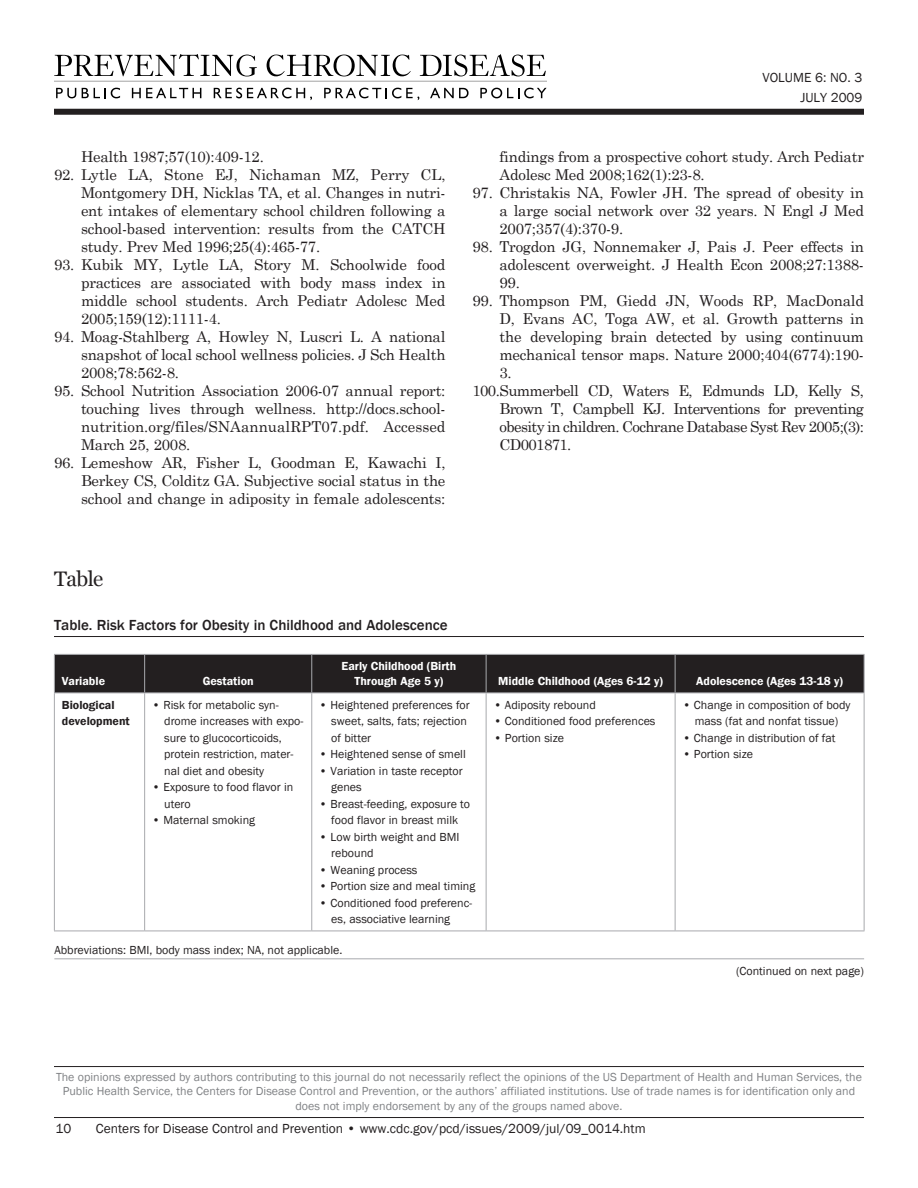
<style>
.page{position:relative;width:918px;height:1188px;background:#fff}
.page>*{position:absolute;margin:0;border:0;box-sizing:border-box;transform-origin:0 0}
.t1{font:21px "Georgia";letter-spacing:-.025em;color:#231f20}
.references{font:15px/18px "Century Schoolbook";letter-spacing:-.015em;color:#231f20;text-align:justify}
.table_header{font:500 15px "Franklin Gothic";color:#231f20}
.subpage_volume{font:13.5px "Franklin Gothic";color:#231f20}
.table_content__new_i{font:12px/16.5px "Franklin Gothic";color:#231f20}
.disclaimer{font:12px/14.4px "Franklin Gothic";color:#808285;text-align:center}
.table_header_cells{font:600 12px/15px "Franklin Gothic";color:#fff;text-align:center}
.table_content__new_i-2{font:600 12px/16.5px "Franklin Gothic";color:#231f20}
</style>
<div class="page">
<svg style="left:54px;top:54px;width:203px;height:22px"></svg>
<svg style="left:267px;top:55px;width:144px;height:21px"></svg>
<svg style="left:420px;top:54px;width:126px;height:22px"></svg>
<svg style="left:56px;top:88px;width:20px;height:10px"></svg>
<svg style="left:82px;top:88px;width:38px;height:10px"></svg>
<svg style="left:132px;top:88px;width:69px;height:10px"></svg>
<svg style="left:214px;top:88px;width:98px;height:12px"></svg>
<svg style="left:324px;top:88px;width:95px;height:12px"></svg>
<svg style="left:430px;top:88px;width:39px;height:10px"></svg>
<svg style="left:480px;top:88px;width:67px;height:10px"></svg>
<hr style="left:54px;top:81px;width:493px;height:1px;background:#b0b0b0">
<div style="left:54px;top:109px;width:810px;height:6px;background:#231f20"></div>
<hr style="left:54px;top:1117px;width:810px;height:1px;background:#231f20">
<hr style="left:54px;top:1066px;width:810px;height:1px;background:#231f20">
<hr style="left:54px;top:636px;width:810px;height:1px;background:#231f20">
<div style="left:55px;top:655px;width:809px;height:38px;background:#231f20"></div>
<hr style="left:54px;top:693px;width:1px;height:238px;background:#a8a9ad">
<hr style="left:144px;top:693px;width:1px;height:238px;background:#a8a9ad">
<hr style="left:311px;top:693px;width:1px;height:238px;background:#a8a9ad">
<hr style="left:486px;top:693px;width:1px;height:238px;background:#a8a9ad">
<hr style="left:675px;top:693px;width:1px;height:238px;background:#a8a9ad">
<hr style="left:864px;top:693px;width:1px;height:238px;background:#a8a9ad">
<hr style="left:54px;top:654px;width:91px;height:1px;background:#a8a9ad">
<hr style="left:54px;top:655px;width:1px;height:38px;background:#a8a9ad">
<hr style="left:145px;top:654px;width:167px;height:1px;background:#a8a9ad">
<hr style="left:144px;top:655px;width:1px;height:38px;background:#a8a9ad">
<hr style="left:312px;top:654px;width:174px;height:1px;background:#a8a9ad">
<hr style="left:311px;top:655px;width:1px;height:38px;background:#a8a9ad">
<hr style="left:486px;top:654px;width:189px;height:1px;background:#a8a9ad">
<hr style="left:486px;top:655px;width:1px;height:38px;background:#a8a9ad">
<hr style="left:675px;top:654px;width:189px;height:1px;background:#a8a9ad">
<hr style="left:675px;top:655px;width:1px;height:38px;background:#a8a9ad">
<hr style="left:864px;top:655px;width:1px;height:38px;background:#a8a9ad">
<hr style="left:54px;top:693px;width:91px;height:1px;background:#a8a9ad">
<hr style="left:145px;top:693px;width:167px;height:1px;background:#a8a9ad">
<hr style="left:312px;top:693px;width:174px;height:1px;background:#a8a9ad">
<hr style="left:486px;top:693px;width:189px;height:1px;background:#a8a9ad">
<hr style="left:675px;top:693px;width:189px;height:1px;background:#a8a9ad">
<hr style="left:54px;top:931px;width:91px;height:1px;background:#a8a9ad">
<hr style="left:145px;top:931px;width:167px;height:1px;background:#a8a9ad">
<hr style="left:312px;top:931px;width:174px;height:1px;background:#a8a9ad">
<hr style="left:486px;top:931px;width:189px;height:1px;background:#a8a9ad">
<hr style="left:675px;top:931px;width:189px;height:1px;background:#a8a9ad">
<hr style="left:54px;top:958px;width:810px;height:1px;background:#a8a9ad">
<p class="references" style="left:81px;top:146px;width:184px">Health 1987;57(10):409-12.</p>
<p class="references" style="left:81px;top:164px;width:366px;text-indent:-27px">92. Lytle LA, Stone EJ, Nichaman MZ, Perry CL, Montgomery DH, Nicklas TA, et al. Changes in nutri&shy;ent intakes of elementary school children following a school-based intervention: results from the CATCH study. Prev Med 1996;25(4):465-77.</p>
<p class="references" style="left:81px;top:254px;width:366px;text-indent:-27px">93. Kubik MY, Lytle LA, Story M. Schoolwide food practices are associated with body mass index in middle school students. Arch Pediatr Adolesc Med 2005;159(12):1111-4.</p>
<p class="references" style="left:81px;top:326px;width:366px;text-indent:-27px">94. Moag-Stahlberg A, Howley N, Luscri L. A national snapshot of local school wellness policies. J Sch Health 2008;78:562-8.</p>
<p class="references" style="left:81px;top:380px;width:366px;text-indent:-27px">95. School Nutrition Association 2006-07 annual report: touching lives through wellness. http://docs.school&shy;nutrition.org/files/SNAannualRPT07.pdf. Accessed March 25, 2008.</p>
<p class="references" style="left:81px;top:452px;width:366px;text-indent:-27px">96. Lemeshow AR, Fisher L, Goodman E, Kawachi I, Berkey CS, Colditz GA. Subjective social status in the school and change in adiposity in female adolescents:</p>
<p class="subpage_volume" style="left:763px;top:69px;width:101px">VOLUME 6: NO. 3</p>
<p class="subpage_volume" style="left:800px;top:89px;width:64px">JULY 2009</p>
<p class="references" style="left:500px;top:146px;width:366px">findings from a prospective cohort study. Arch Pediatr<br>Adolesc Med 2008;162(1):23-8.</p>
<p class="references" style="left:499px;top:182px;width:366px;text-indent:-27px">97. Christakis NA, Fowler JH. The spread of obesity in a large social network over 32 years. N Engl J Med 2007;357(4):370-9.</p>
<p class="references" style="left:499px;top:236px;width:366px;text-indent:-27px">98. Trogdon JG, Nonnemaker J, Pais J. Peer effects in adolescent overweight. J Health Econ 2008;27:1388- 99.</p>
<p class="references" style="left:499px;top:290px;width:366px;text-indent:-27px">99. Thompson PM, Giedd JN, Woods RP, MacDonald D, Evans AC, Toga AW, et al. Growth patterns in the developing brain detected by using continuum mechanical tensor maps. Nature 2000;404(6774):190- 3.</p>
<p class="references" style="left:499px;top:380px;width:366px;text-indent:-27px">100.Summerbell CD, Waters E, Edmunds LD, Kelly S, Brown T, Campbell KJ. Interventions for preventing obesity in children. Cochrane Database Syst Rev 2005;(3):<br>CD001871.</p>
<h2 class="t1" style="left:54px;top:567px;width:51px">Table</h2>
<p class="table_header" style="left:54px;top:616px;width:395px">Table. Risk Factors for Obesity in Childhood and Adolescence</p>
<p class="table_header_cells" style="left:62px;top:674px;width:45px">Variable</p>
<p class="table_header_cells" style="left:203px;top:674px;width:52px">Gestation</p>
<p class="table_header_cells" style="left:342px;top:659px;width:116px">Early Childhood (Birth<br>Through Age 5 y)</p>
<p class="table_header_cells" style="left:498px;top:674px;width:166px">Middle Childhood (Ages 6-12 y)</p>
<p class="table_header_cells" style="left:696px;top:674px;width:148px">Adolescence (Ages 13-18 y)</p>
<p class="table_content__new_i-2" style="left:62px;top:697px;width:69px">Biological development</p>
<p class="table_content__new_i" style="left:164px;top:697px;width:141px;text-indent:-12px">• Risk for metabolic syn&shy;drome increases with expo&shy;sure to glucocorticoids, protein restriction, mater&shy;nal diet and obesity</p>
<p class="table_content__new_i" style="left:164px;top:779px;width:131px;text-indent:-12px">• Exposure to food flavor in utero</p>
<p class="table_content__new_i" style="left:152px;top:812px;width:104px">• Maternal smoking</p>
<p class="table_content__new_i" style="left:331px;top:697px;width:140px;text-indent:-12px">• Heightened preferences for sweet, salts, fats; rejection of bitter</p>
<p class="table_content__new_i" style="left:319px;top:746px;width:148px">• Heightened sense of smell</p>
<p class="table_content__new_i" style="left:331px;top:763px;width:133px;text-indent:-12px">• Variation in taste receptor genes</p>
<p class="table_content__new_i" style="left:319px;top:796px;width:152px;text-align:center">• Breast-feeding, exposure to food flavor in breast milk</p>
<p class="table_content__new_i" style="left:331px;top:829px;width:130px;text-indent:-12px">• Low birth weight and BMI rebound</p>
<p class="table_content__new_i" style="left:319px;top:862px;width:100px">• Weaning process</p>
<p class="table_content__new_i" style="left:319px;top:878px;width:157px">• Portion size and meal timing</p>
<p class="table_content__new_i" style="left:331px;top:895px;width:142px;text-indent:-12px">• Conditioned food preferenc&shy;es, associative learning</p>
<p class="table_content__new_i" style="left:54px;top:942px;width:290px">Abbreviations: BMI, body mass index; NA, not applicable.</p>
<p class="table_content__new_i" style="left:494px;top:697px;width:104px">• Adiposity rebound</p>
<p class="table_content__new_i" style="left:494px;top:713px;width:163px">• Conditioned food preferences</p>
<p class="table_content__new_i" style="left:494px;top:730px;width:72px">• Portion size</p>
<p class="table_content__new_i" style="left:683px;top:697px;width:169px;text-align:center">• Change in composition of body mass (fat and nonfat tissue)</p>
<p class="table_content__new_i" style="left:683px;top:730px;width:154px">• Change in distribution of fat</p>
<p class="table_content__new_i" style="left:683px;top:746px;width:72px">• Portion size</p>
<p class="table_content__new_i" style="left:736px;top:963px;width:129px">(Continued on next page)</p>
<p class="disclaimer" style="left:56px;top:1070px;width:807px">The opinions expressed by authors contributing to this journal do not necessarily reflect the opinions of the US Department of Health and Human Services, the<br>Public Health Service, the Centers for Disease Control and Prevention, or the authors’ affiliated institutions. Use of trade names is for identification only and does not imply endorsement by any of the groups named above.</p>
<p class="subpage_volume" style="left:56px;top:1120px;width:17px">10</p>
<p class="subpage_volume" style="left:96px;top:1120px;width:551px">Centers for Disease Control and Prevention • www.cdc.gov/pcd/issues/2009/jul/09_0014.htm</p>
</div>
